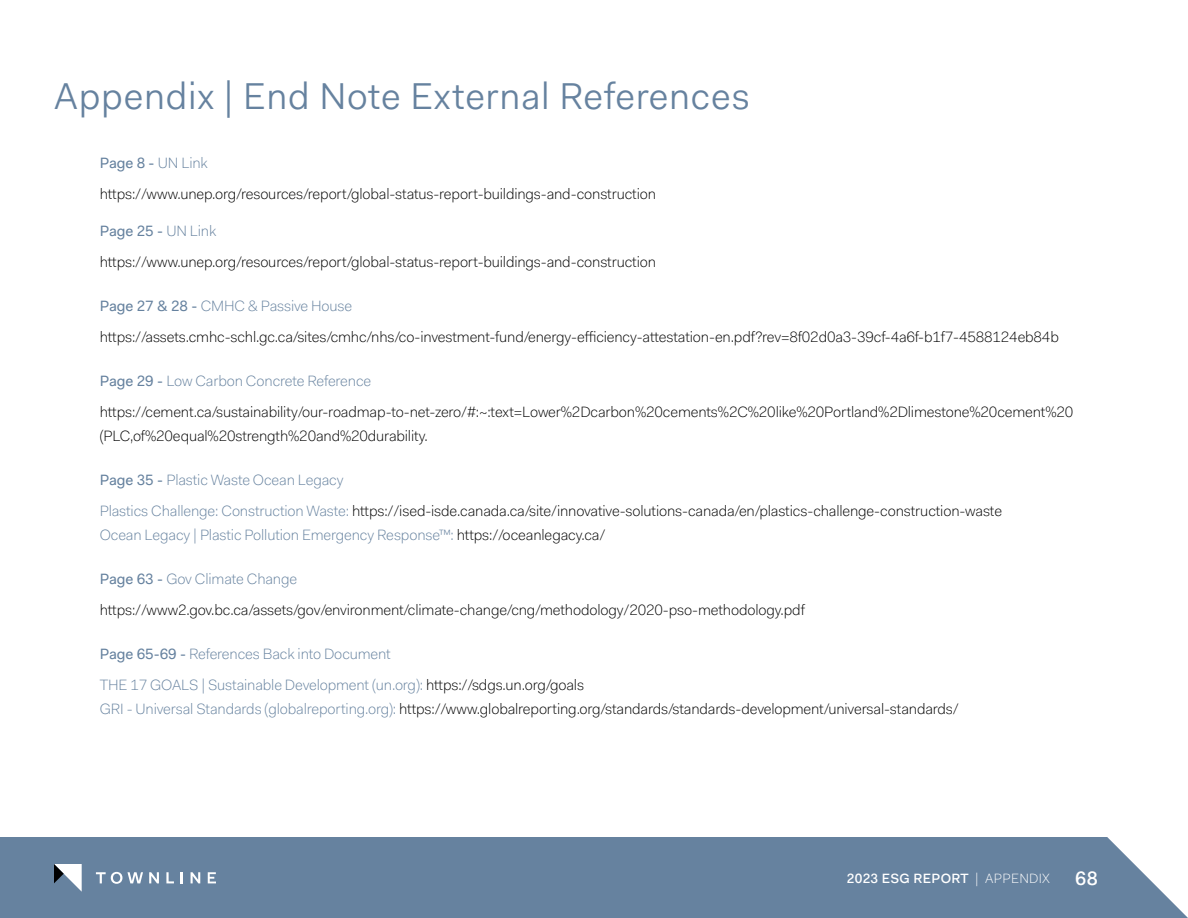
<style>
.page{position:relative;width:1188px;height:918px;background:#fff}
.page>*{position:absolute;margin:0;border:0;box-sizing:border-box;transform-origin:0 0}
.t1{font:37.5px "Fakt Pro Blond";letter-spacing:.02em;color:#66829f}
.t2{font:500 19.5px "Fakt Pro";color:#fff}
.t3{font:300 15px/30.8px "Fakt Pro";letter-spacing:-.01em;color:#000}
.t4{font:300 15px/30.8px "Fakt Pro";letter-spacing:-.01em;color:#66829f}
.t5{font:500 13.5px "Fakt Pro";letter-spacing:.02em;color:#fff}
.s1{font-weight:400;color:#66829f}
.s2{color:#66829f}
.s3{color:#000}
.s4{font-weight:400}
.s5{font-weight:300}
</style>
<div class="page">
<div style="left:0;top:837px;width:1188px;height:81px;background:#66829f"></div>
<svg style="left:96px;top:872px;width:47px;height:12px"></svg>
<svg style="left:149px;top:872px;width:10px;height:11px"></svg>
<svg style="left:166px;top:872px;width:8px;height:11px"></svg>
<svg style="left:181px;top:872px;width:2px;height:11px"></svg>
<svg style="left:191px;top:872px;width:9px;height:11px"></svg>
<svg style="left:208px;top:872px;width:8px;height:11px"></svg>
<svg style="left:54px;top:864px;width:28px;height:28px"></svg>
<h1 class="t1" style="left:54px;top:71px;width:697px">Appendix | End Note External References</h1>
<p class="t3" style="left:100px;top:147px;width:558px"><span class="s1">Page 8 -</span> <span class="s2">UN Link </span>https://www.unep.org/resources/report/global-status-report-buildings-and-construction</p>
<p class="t3" style="left:100px;top:215px;width:558px"><span class="s1">Page 25 -</span> <span class="s2">UN Link </span>https://www.unep.org/resources/report/global-status-report-buildings-and-construction</p>
<p class="t3" style="left:100px;top:290px;width:961px"><span class="s1">Page 27 &amp; 28 -</span> <span class="s2">CMHC &amp; Passive House </span>https://assets.cmhc-schl.gc.ca/sites/cmhc/nhs/co-investment-fund/energy-efficiency-attestation-en.pdf?rev=8f02d0a3-39cf-4a6f-b1f7-4588124eb84b</p>
<p class="t3" style="left:100px;top:365px;width:975px"><span class="s1">Page 29 -</span> <span class="s2">Low Carbon Concrete Reference </span>https://cement.ca/sustainability/our-roadmap-to-net-zero/#:~:text=Lower%2Dcarbon%20cements%2C%20like%20Portland%2Dlimestone%20cement%20</p>
<p class="t3" style="left:100px;top:420px;width:330px">(PLC,of%20equal%20strength%20and%20durability.</p>
<p class="t3" style="left:100px;top:464px;width:904px"><span class="s1">Page 35 -</span> <span class="s2">Plastic Waste Ocean Legacy<br>Plastics Challenge: Construction Waste:</span> https://ised-isde.canada.ca/site/innovative-solutions-canada/en/plastics-challenge-construction-waste</p>
<p class="t4" style="left:100px;top:519px;width:507px">Ocean Legacy | Plastic Pollution Emergency Response™: <span class="s3">https://oceanlegacy.ca/</span></p>
<p class="t3" style="left:100px;top:563px;width:707px"><span class="s1">Page 63 -</span> <span class="s2">Gov Climate Change </span>https://www2.gov.bc.ca/assets/gov/environment/climate-change/cng/methodology/2020-pso-methodology.pdf</p>
<p class="t4" style="left:100px;top:638px;width:486px"><span class="s4">Page 65-69 -</span> References Back into Document<br>THE 17 GOALS | Sustainable Development (un.org): <span class="s3">https://sdgs.un.org/goals</span></p>
<p class="t3" style="left:100px;top:693px;width:861px"><span class="s2">GRI - Universal Standards (globalreporting.org):</span> https://www.globalreporting.org/standards/standards-development/universal-standards/</p>
<p class="t5" style="left:847px;top:869px;width:205px">2023 ESG REPORT <span class="s5">| APPENDIX</span></p>
<h2 class="t2" style="left:1075px;top:865px;width:24px">68</h2>
</div>
